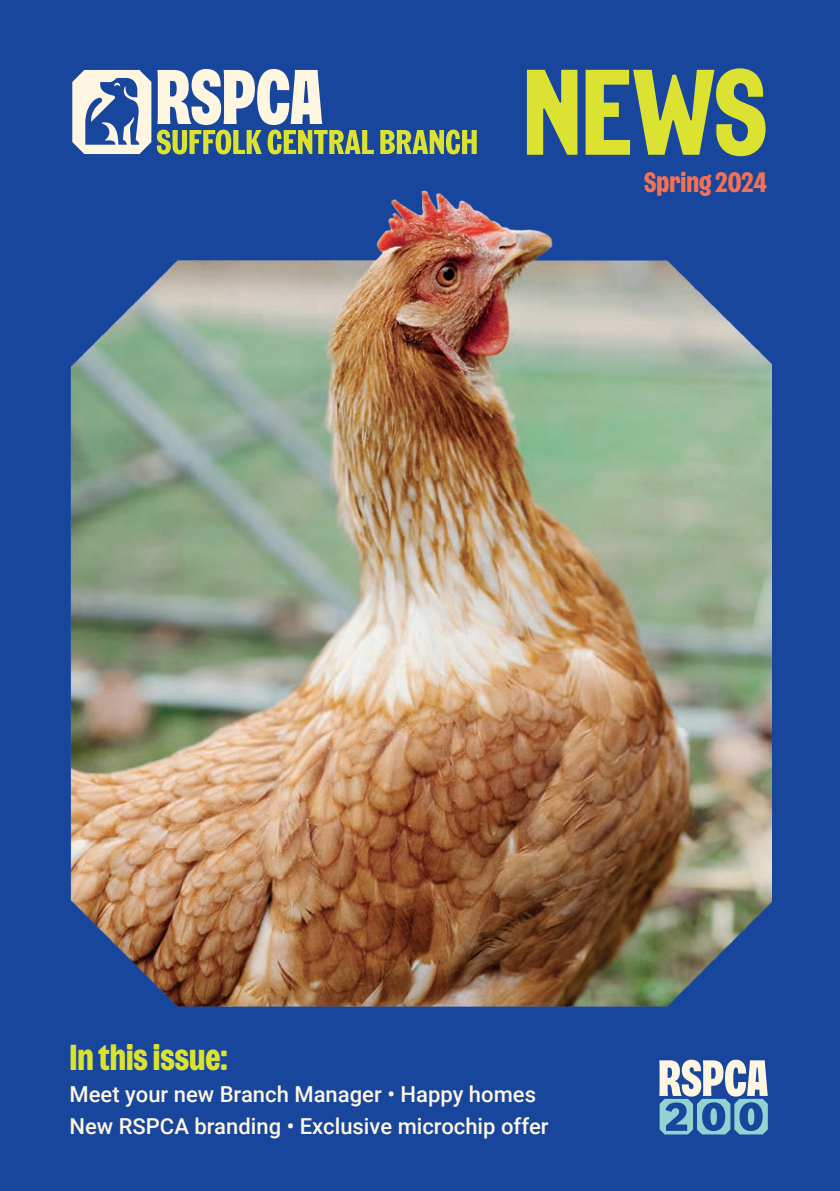
<style>
.page{position:relative;width:840px;height:1191px;background:#fff}
.page>*{position:absolute;margin:0;border:0;box-sizing:border-box;transform-origin:0 0}
.t1{font:700 121.4px "Wilberforce Sans";color:#dce231}
.t2{font:36px "Wilberforce Sans Bold Unicase";color:#dce231}
.t3{font:700 28px "Wilberforce Sans";color:#f37255}
.t4{font:500 22px/32px "Roboto";color:#fef6e1}
</style>
<div class="page">
<div style="left:0;top:0;width:839px;height:1191px;background:#18469d"></div>
<img style="left:70px;top:190px;width:701px;height:817px">
<svg style="left:659px;top:1059px;width:108px;height:75px"></svg>
<svg style="left:380px;top:130px;width:96px;height:24px"></svg>
<svg style="left:72px;top:69px;width:301px;height:85px"></svg>
<h1 class="t1" style="left:522px;top:62px;width:246px">NEWS</h1>
<p class="t3" style="left:643px;top:170px;width:124px">Spring 2024</p>
<h2 class="t2" style="left:69px;top:1042px;width:159px">In this issue:</h2>
<p class="t4" style="left:69px;top:1077px;width:480px">Meet your new Branch Manager • Happy homes<br>New RSPCA branding • Exclusive microchip offer</p>
</div>
